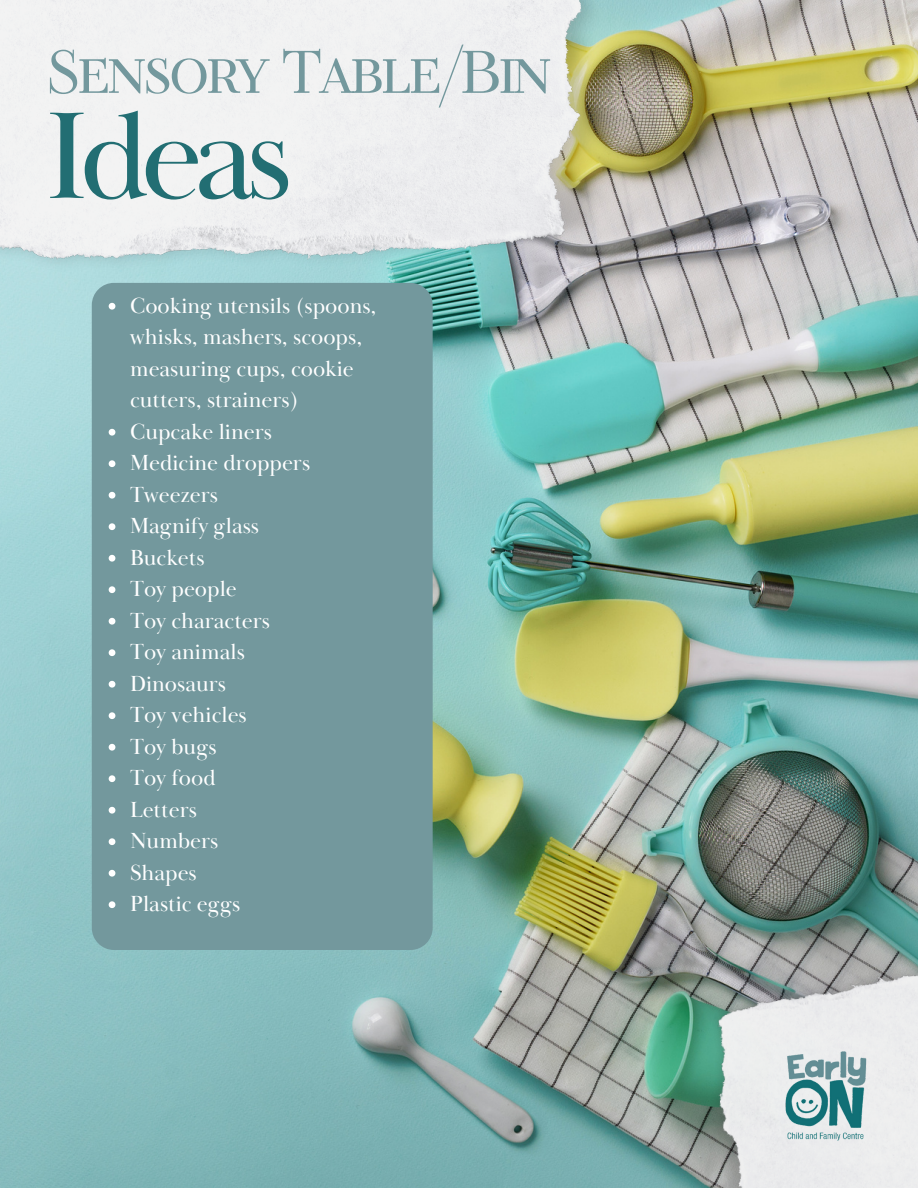
<style>
.page{position:relative;width:918px;height:1188px;background:#fff}
.page>*{position:absolute;margin:0;border:0;box-sizing:border-box;transform-origin:0 0}
.t1{font:127.65px "Baskerville Display PT";letter-spacing:-.07em;color:#226e73}
.t2{font:60px "TT Tsars C";letter-spacing:-.07em;color:#73989d}
.t3{font:22.5px/31.5px "Baskerville Display PT";color:#fff}
</style>
<div class="page">
<img style="left:0;top:0;width:918px;height:1188px">
<img style="left:0;top:0;width:615px;height:274px">
<div style="left:92px;top:283px;width:341px;height:667px;background:#73989d;border-radius:22px"></div>
<img style="left:675px;top:912px;width:243px;height:276px">
<img style="left:764px;top:1034px;width:125px;height:125px">
<svg style="left:109px;top:303px;width:6px;height:7px"></svg>
<svg style="left:109px;top:429px;width:6px;height:7px"></svg>
<svg style="left:109px;top:460px;width:6px;height:7px"></svg>
<svg style="left:109px;top:492px;width:6px;height:7px"></svg>
<svg style="left:109px;top:523px;width:6px;height:7px"></svg>
<svg style="left:109px;top:555px;width:6px;height:7px"></svg>
<svg style="left:109px;top:586px;width:6px;height:7px"></svg>
<svg style="left:109px;top:618px;width:6px;height:7px"></svg>
<svg style="left:109px;top:649px;width:6px;height:7px"></svg>
<svg style="left:109px;top:681px;width:6px;height:7px"></svg>
<svg style="left:109px;top:712px;width:6px;height:7px"></svg>
<svg style="left:109px;top:744px;width:6px;height:7px"></svg>
<svg style="left:109px;top:775px;width:6px;height:7px"></svg>
<svg style="left:109px;top:807px;width:6px;height:7px"></svg>
<svg style="left:109px;top:838px;width:6px;height:7px"></svg>
<svg style="left:109px;top:870px;width:6px;height:7px"></svg>
<svg style="left:109px;top:901px;width:6px;height:7px"></svg>
<p class="t2" style="left:45px;top:39px;width:508px">Sensory Table/Bin</p>
<p class="t1" style="left:45px;top:79px;width:249px">Ideas</p>
<p class="t3" style="left:130px;top:291px;width:248px">Cooking utensils (spoons, whisks, mashers, scoops, measuring cups, cookie cutters, strainers)</p>
<p class="t3" style="left:130px;top:417px;width:144px">Cupcake liners</p>
<p class="t3" style="left:130px;top:448px;width:182px">Medicine droppers</p>
<p class="t3" style="left:130px;top:480px;width:90px">Tweezers</p>
<p class="t3" style="left:130px;top:511px;width:131px">Magnify glass</p>
<p class="t3" style="left:130px;top:543px;width:76px">Buckets</p>
<p class="t3" style="left:130px;top:574px;width:108px">Toy people</p>
<p class="t3" style="left:130px;top:606px;width:142px">Toy characters</p>
<p class="t3" style="left:130px;top:637px;width:116px">Toy animals</p>
<p class="t3" style="left:130px;top:669px;width:98px">Dinosaurs</p>
<p class="t3" style="left:130px;top:700px;width:118px">Toy vehicles</p>
<p class="t3" style="left:130px;top:732px;width:88px">Toy bugs</p>
<p class="t3" style="left:130px;top:763px;width:87px">Toy food</p>
<p class="t3" style="left:130px;top:795px;width:68px">Letters</p>
<p class="t3" style="left:130px;top:826px;width:90px">Numbers</p>
<p class="t3" style="left:130px;top:858px;width:68px">Shapes</p>
<p class="t3" style="left:130px;top:889px;width:112px">Plastic eggs</p>
</div>
